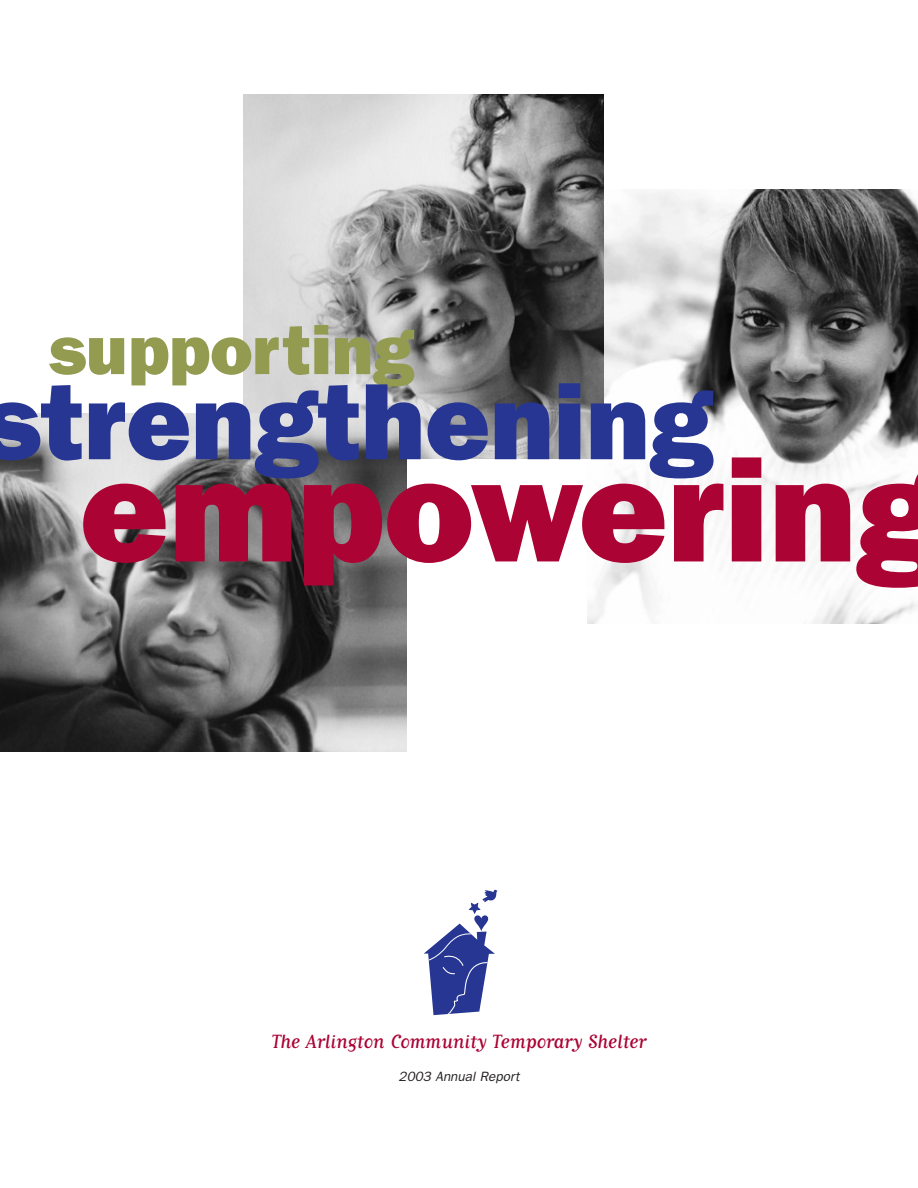
<style>
.page{position:relative;width:918px;height:1188px;background:#fff}
.page>*{position:absolute;margin:0;border:0;box-sizing:border-box;transform-origin:0 0}
.t1{font:800 149.4px "Franklin Gothic";color:#ab0333}
.t2{font:800 109.2px "Franklin Gothic";color:#263692}
.t3{font:800 70.5px "Franklin Gothic";color:#939b50}
.t4{font:22.5px "Matrix Script";letter-spacing:-.005em;color:#ab0333}
.t5{font:italic 13.5px "Franklin Gothic";color:#231f20}
</style>
<div class="page">
<img style="left:587px;top:189px;width:331px;height:434px">
<img style="left:243px;top:94px;width:360px;height:365px">
<img style="left:0;top:413px;width:406px;height:339px">
<svg style="left:424px;top:889px;width:74px;height:126px"></svg>
<h3 class="t3" style="left:48px;top:326px;width:367px">supporting</h3>
<h2 class="t2" style="left:-18px;top:384px;width:732px">strengthening</h2>
<h1 class="t1" style="left:80px;top:459px;width:865px">empowering</h1>
<p class="t4" style="left:272px;top:1028px;width:376px">The Arlington Community Temporary Shelter</p>
<p class="t5" style="left:399px;top:1072px;width:125px">2003 Annual Report</p>
</div>
